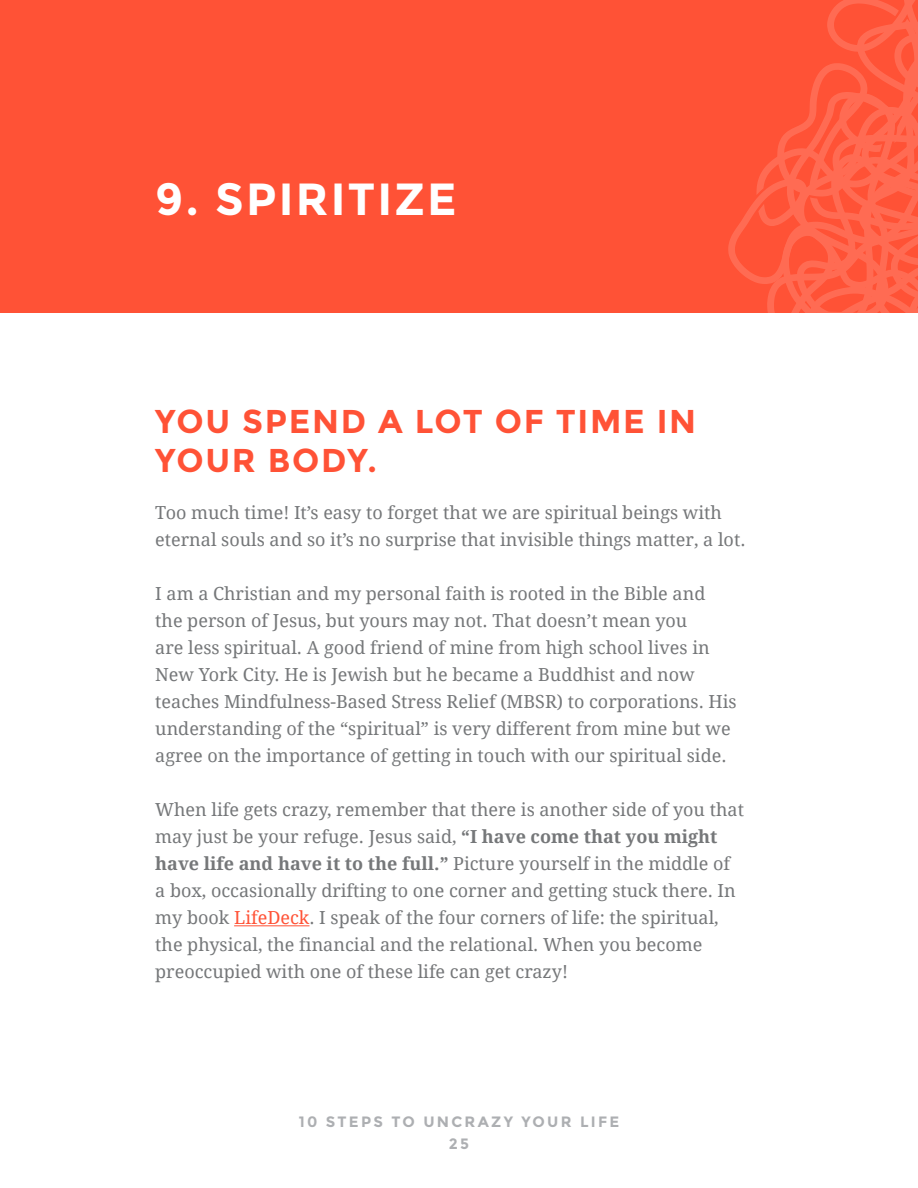
<style>
.page{position:relative;width:918px;height:1188px;background:#fff}
.page>*{position:absolute;margin:0;border:0;box-sizing:border-box;transform-origin:0 0}
.t1{font:700 45px "Montserrat";color:#fff}
.t2{font:700 33px/39.6px "Montserrat";letter-spacing:.05em;color:#ff5236}
.t3{font:18px/27px "Droid Serif";color:#757779}
.t4{font:700 15px/21.5px "Montserrat";letter-spacing:.15em;color:#adafb2;text-align:center}
.s1{font-weight:700}
.s2{color:#ff5236}
</style>
<div class="page">
<div style="left:0;top:0;width:918px;height:312px;background:#ff5236"></div>
<svg style="left:728px;top:0;width:190px;height:313px"></svg>
<hr style="left:234px;top:925px;width:75px;height:1px;background:#ff5236">
<h1 class="t1" style="left:155px;top:173px;width:148px">9. SPIRITIZ</h1>
<h1 class="t1" style="left:427px;top:173px;width:31px">E</h1>
<h2 class="t2" style="left:155px;top:401px;width:520px">YOU SPEN D A LOT OF TI ME IN<br>YOUR BODY.</h2>
<p class="t3" style="left:155px;top:500px;width:592px">Too much time! It’s easy to forget that we are spiritual beings with eternal souls and so it’s no surprise that invisible things matter, a lot.</p>
<p class="t3" style="left:155px;top:581px;width:583px">I am a Christian and my personal faith is rooted in the Bible and the person of Jesus, but yours may not. That doesn’t mean you<br>are less spiritual. A good friend of mine from high school lives in New York City. He is Jewish but he became a Buddhist and now teaches Mindfulness-Based Stress Relief (MBSR) to corporations. His understanding of the “spiritual” is very different from mine but we agree on the importance of getting in touch with our spiritual side.</p>
<p class="t3" style="left:155px;top:797px;width:590px">When life gets crazy, remember that there is another side of you that may just be your refuge. Jesus said, <span class="s1">“I have come that you might have life and have it to the full.”</span> Picture yourself in the middle of a box, occasionally drifting to one corner and getting stuck there. In my book <span class="s2">LifeDeck</span>. I speak of the four corners of life: the spiritual, the physical, the financial and the relational. When you become preoccupied with one of these life can get crazy!</p>
<p class="t4" style="left:299px;top:1111px;width:322px">10 STEPS TO UNCRAZY YOUR LIFE<br>25</p>
</div>
